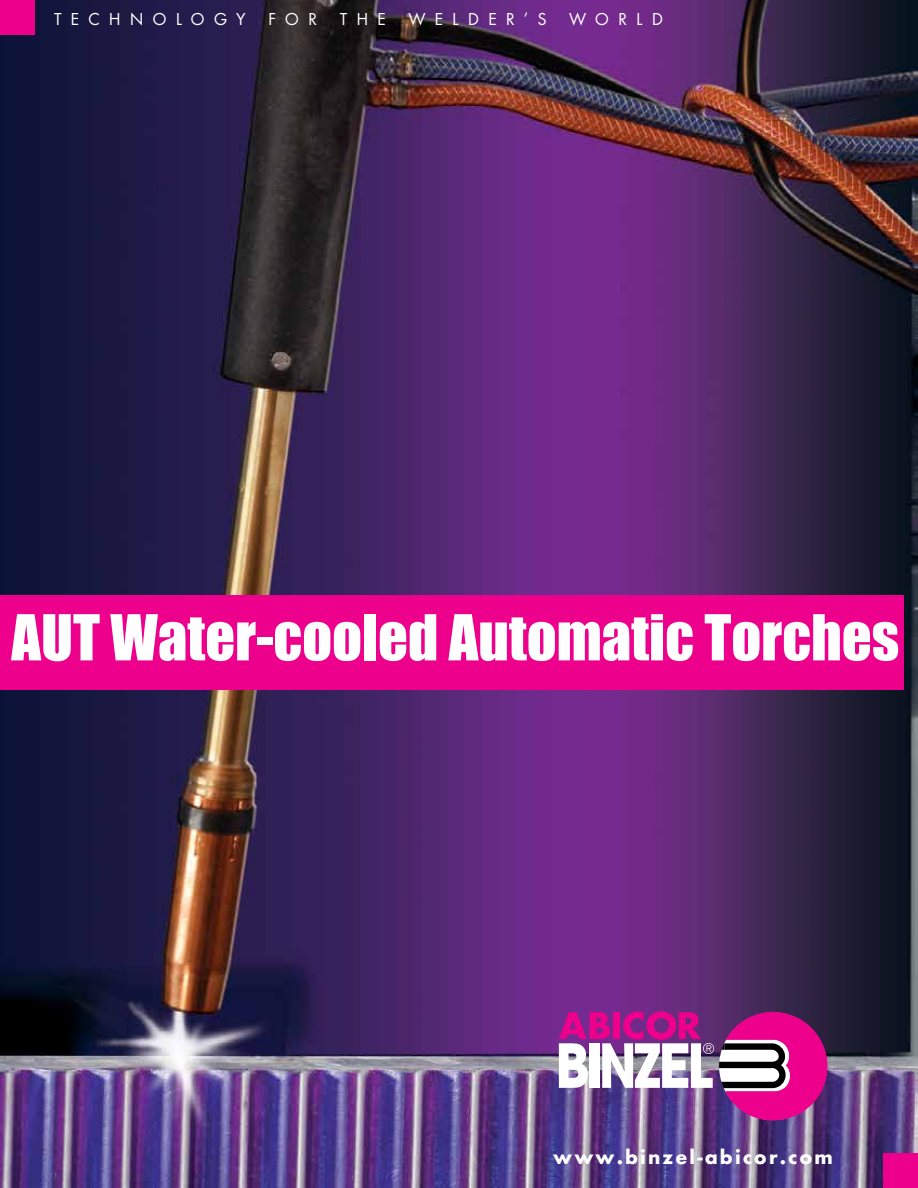
<style>
.page{position:relative;width:918px;height:1188px;background:#fff}
.page>*{position:absolute;margin:0;border:0;box-sizing:border-box;transform-origin:0 0}
.t1{font:58.5px "Impact";color:#fff}
.t2{font:700 21px "Futura TOT";letter-spacing:.1em;color:#fff}
.t3{font:18px "Futura TOT";letter-spacing:.5em;color:#fff}
</style>
<div class="page">
<img style="left:0;top:0;width:917px;height:1188px">
<img style="left:559px;top:1011px;width:268px;height:110px">
<svg style="left:884px;top:1154px;width:34px;height:34px"></svg>
<div style="left:0;top:596px;width:904px;height:94px;background:#ec008c"></div>
<div style="left:0;top:0;width:34px;height:34px;background:#ec008c"></div>
<p class="t3" style="left:54px;top:8px;width:193px">TECHNOLOGY</p>
<p class="t3" style="left:268px;top:8px;width:119px">FOR THE</p>
<p class="t3" style="left:408px;top:8px;width:140px">WELDER’S</p>
<p class="t3" style="left:569px;top:8px;width:95px">WORLD</p>
<p class="t1" style="left:11px;top:592px;width:889px">AUT Water-cooled Automatic Torches</p>
<p class="t2" style="left:553px;top:1144px;width:281px">www.binzel-abicor.com</p>
</div>
